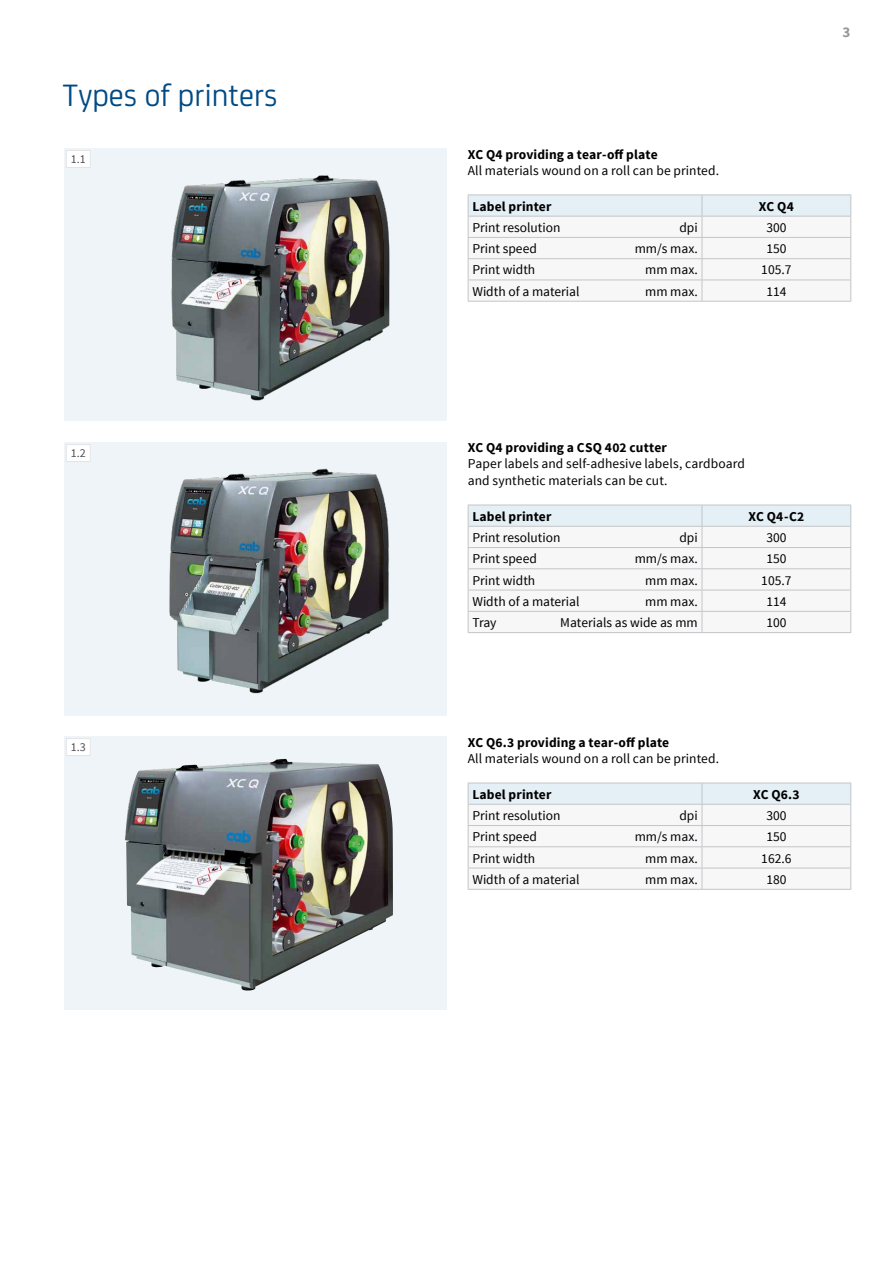
<style>
.page{position:relative;width:893px;height:1263px;background:#fff}
.page>*{position:absolute;margin:0;border:0;box-sizing:border-box;transform-origin:0 0}
.t1{font:33px "CA Sans";color:#004a83}
.t2{font:700 15px "Source Sans Pro";color:#98989c}
.t3{font:13.5px/16.5px "Source Sans Pro";color:#000}
.t4{font:700 13.5px "Source Sans Pro";letter-spacing:.01em;color:#000}
.t5{font:12px "Source Sans Pro";color:#504f53}
</style>
<div class="page">
<div style="left:64px;top:148px;width:382px;height:273px;background:#eef4f7"></div>
<div style="left:64px;top:442px;width:382px;height:274px;background:#eef4f7"></div>
<div style="left:64px;top:736px;width:382px;height:273px;background:#eef4f7"></div>
<div style="left:66px;top:150px;width:24px;height:17px;background:#fff"></div>
<div style="left:66px;top:150px;width:25px;height:18px;border:1px solid #e3e4e6"></div>
<div style="left:66px;top:738px;width:24px;height:17px;background:#fff"></div>
<div style="left:66px;top:738px;width:25px;height:18px;border:1px solid #e3e4e6"></div>
<div style="left:66px;top:444px;width:24px;height:17px;background:#fff"></div>
<div style="left:66px;top:444px;width:25px;height:18px;border:1px solid #e3e4e6"></div>
<img style="left:125px;top:759px;width:268px;height:232px">
<img style="left:169px;top:468px;width:220px;height:226px">
<img style="left:171px;top:175px;width:219px;height:226px">
<hr style="left:468px;top:194px;width:234px;height:1px;background:#c3c5c8">
<hr style="left:702px;top:194px;width:149px;height:1px;background:#c3c5c8">
<svg style="left:468px;top:195px;width:383px;height:106px"></svg>
<hr style="left:468px;top:301px;width:234px;height:1px;background:#c3c5c8">
<hr style="left:702px;top:301px;width:149px;height:1px;background:#c3c5c8">
<svg style="left:468px;top:505px;width:383px;height:127px"></svg>
<hr style="left:468px;top:632px;width:234px;height:1px;background:#c3c5c8">
<hr style="left:702px;top:632px;width:149px;height:1px;background:#c3c5c8">
<hr style="left:702px;top:889px;width:149px;height:1px;background:#c3c5c8">
<svg style="left:468px;top:783px;width:383px;height:106px"></svg>
<hr style="left:468px;top:889px;width:234px;height:1px;background:#c3c5c8">
<h1 class="t1" style="left:63px;top:71px;width:216px">Types of printers</h1>
<p class="t5" style="left:71px;top:151px;width:16px">1.1</p>
<p class="t5" style="left:71px;top:445px;width:16px">1.2</p>
<p class="t5" style="left:71px;top:739px;width:16px">1.3</p>
<p class="t4" style="left:468px;top:145px;width:191px">XC Q4 providing a tear-off plate</p>
<p class="t3" style="left:468px;top:163px;width:253px">All materials wound on a roll can be printed.</p>
<p class="t4" style="left:472px;top:197px;width:81px">Label printer</p>
<p class="t4" style="left:759px;top:197px;width:36px">XC Q4</p>
<p class="t3" style="left:472px;top:219px;width:90px">Print resolution</p>
<p class="t3" style="left:679px;top:219px;width:20px">dpi</p>
<p class="t3" style="left:766px;top:219px;width:22px">300</p>
<p class="t3" style="left:472px;top:241px;width:66px">Print speed</p>
<p class="t3" style="left:635px;top:241px;width:64px">mm/s max.</p>
<p class="t3" style="left:766px;top:241px;width:22px">150</p>
<p class="t3" style="left:472px;top:262px;width:64px">Print width</p>
<p class="t3" style="left:645px;top:262px;width:54px">mm max.</p>
<p class="t3" style="left:761px;top:262px;width:32px">105.7</p>
<p class="t3" style="left:472px;top:283px;width:109px">Width of a material</p>
<p class="t3" style="left:645px;top:283px;width:54px">mm max.</p>
<p class="t3" style="left:766px;top:283px;width:22px">114</p>
<p class="t2" style="left:842px;top:22px;width:9px">3</p>
<p class="t4" style="left:468px;top:438px;width:201px">XC Q4 providing a CSQ 402 cutter</p>
<p class="t3" style="left:468px;top:456px;width:279px">Paper labels and self-adhesive labels, cardboard and synthetic materials can be cut.</p>
<p class="t4" style="left:472px;top:507px;width:81px">Label printer</p>
<p class="t4" style="left:748px;top:507px;width:57px">XC Q4-C2</p>
<p class="t3" style="left:472px;top:529px;width:90px">Print resolution</p>
<p class="t3" style="left:679px;top:529px;width:20px">dpi</p>
<p class="t3" style="left:766px;top:529px;width:22px">300</p>
<p class="t3" style="left:472px;top:551px;width:66px">Print speed</p>
<p class="t3" style="left:635px;top:551px;width:64px">mm/s max.</p>
<p class="t3" style="left:766px;top:551px;width:22px">150</p>
<p class="t3" style="left:472px;top:572px;width:64px">Print width</p>
<p class="t3" style="left:645px;top:572px;width:54px">mm max.</p>
<p class="t3" style="left:761px;top:572px;width:32px">105.7</p>
<p class="t3" style="left:472px;top:593px;width:109px">Width of a material</p>
<p class="t3" style="left:645px;top:593px;width:54px">mm max.</p>
<p class="t3" style="left:766px;top:593px;width:22px">114</p>
<p class="t3" style="left:472px;top:614px;width:26px">Tray</p>
<p class="t3" style="left:560px;top:614px;width:139px">Materials as wide as mm</p>
<p class="t3" style="left:766px;top:614px;width:22px">100</p>
<p class="t4" style="left:468px;top:733px;width:203px">XC Q6.3 providing a tear-off plate</p>
<p class="t3" style="left:468px;top:750px;width:253px">All materials wound on a roll can be printed.</p>
<p class="t4" style="left:472px;top:785px;width:81px">Label printer</p>
<p class="t4" style="left:753px;top:785px;width:48px">XC Q6.3</p>
<p class="t3" style="left:472px;top:807px;width:90px">Print resolution</p>
<p class="t3" style="left:679px;top:807px;width:20px">dpi</p>
<p class="t3" style="left:766px;top:807px;width:22px">300</p>
<p class="t3" style="left:472px;top:829px;width:66px">Print speed</p>
<p class="t3" style="left:635px;top:829px;width:64px">mm/s max.</p>
<p class="t3" style="left:766px;top:829px;width:22px">150</p>
<p class="t3" style="left:472px;top:850px;width:64px">Print width</p>
<p class="t3" style="left:645px;top:850px;width:54px">mm max.</p>
<p class="t3" style="left:761px;top:850px;width:32px">162.6</p>
<p class="t3" style="left:472px;top:871px;width:109px">Width of a material</p>
<p class="t3" style="left:645px;top:871px;width:54px">mm max.</p>
<p class="t3" style="left:766px;top:871px;width:22px">180</p>
</div>
